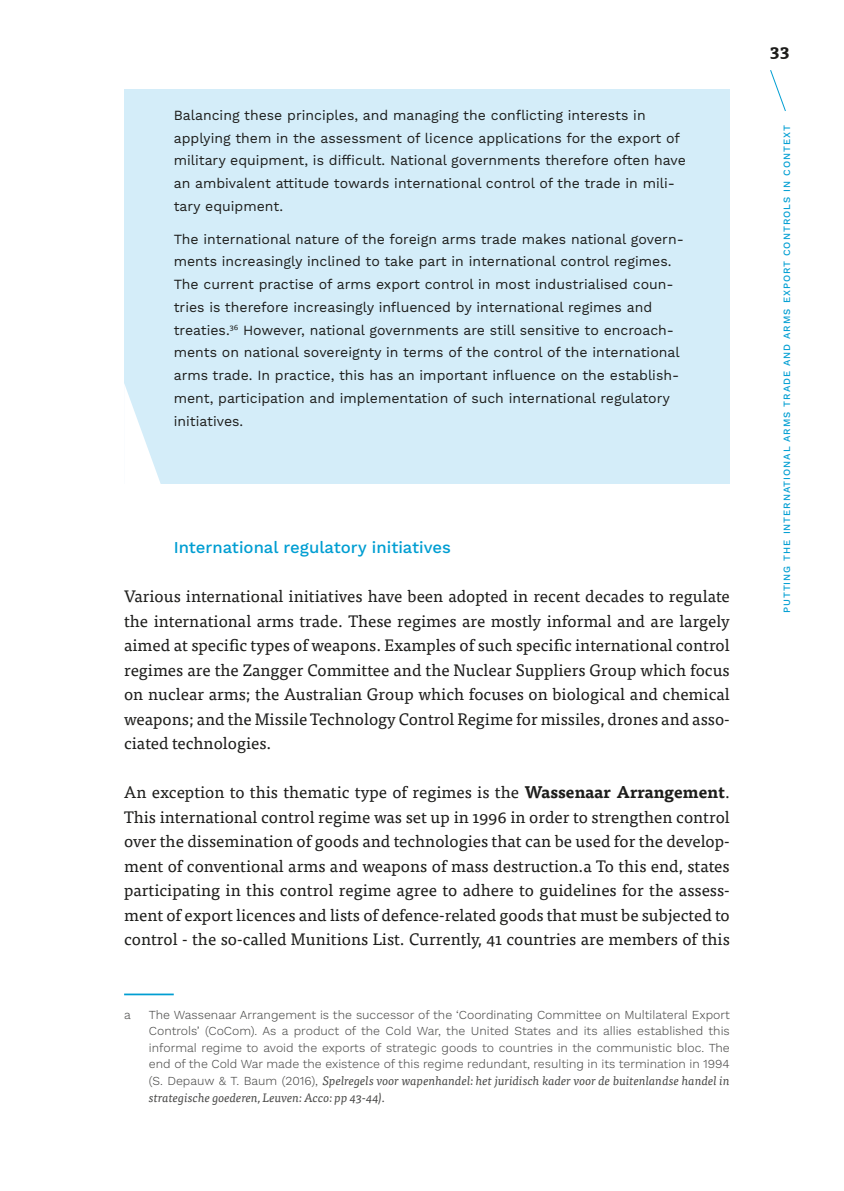
<style>
.page{position:relative;width:844px;height:1191px;background:#fff}
.page>*{position:absolute;margin:0;border:0;box-sizing:border-box;transform-origin:0 0}
.t1{font:700 17.5px "Tisa Pro";color:#1d1d1b}
.t2{font:16.62px/24.5px "Tisa Pro";color:#1d1d1b;text-align:justify}
.t3{font:500 16.62px "Work Sans";letter-spacing:-.01em;color:#009ed2}
.t4{font:14px/22.8px "Work Sans";color:#1d1d1b}
.t5{font:300 12.25px/16.6px "Work Sans";color:#4a4a49;text-align:justify}
.t6{font:italic 12.25px/16.6px "Tisa Pro";color:#4a4a49}
.t7{font:500 9.62px "Work Sans";letter-spacing:.1em;color:#009ed2}
.s1{font-weight:700}
.s2{font-family:"Work Sans";font-weight:300;font-style:normal}
</style>
<div class="page">
<svg style="left:770px;top:70px;width:16px;height:41px"></svg>
<div style="left:124px;top:89px;width:605px;height:395px;background:#d4edf9"></div>
<hr style="left:124px;top:993px;width:50px;height:2px;background:#009ed2">
<svg style="left:124px;top:384px;width:37px;height:100px"></svg>
<p class="t4" style="left:174px;top:104px;width:513px">Balancing these principles, and managing the conflicting interests in applying them in the assessment of licence applications for the export of military equipment, is difficult. National governments therefore often have an ambivalent attitude towards international control of the trade in mili&shy;tary equipment.</p>
<p class="t4" style="left:174px;top:228px;width:511px">The international nature of the foreign arms trade makes national govern&shy;ments increasingly inclined to take part in international control regimes.<br>The current practise of arms export control in most industrialised coun&shy;tries is therefore increasingly influenced by international regimes and treaties.<sup>36</sup> However, national governments are still sensitive to encroach&shy;ments on national sovereignty in terms of the control of the international arms trade. In practice, this has an important influence on the establish&shy;ment, participation and implementation of such international regulatory initiatives.</p>
<p class="t3" style="left:174px;top:538px;width:279px">I nternational regulatory initiatives</p>
<p class="t2" style="left:124px;top:583px;width:607px">Various international initiatives have been adopted in recent decades to regulate the international arms trade. These regimes are mostly informal and are largely aimed at specific types of weapons. Examples of such specific international control regimes are the Zangger Committee and the Nuclear Suppliers Group which focus on nuclear arms; the Australian Group which focuses on biological and chemical weapons; and the Missile Technology Control Regime for missiles, drones and asso&shy;ciated technologies.</p>
<p class="t2" style="left:124px;top:779px;width:607px">An exception to this thematic type of regimes is the <span class="s1">Wassenaar Arrangement</span>.<br>This international control regime was set up in 1996 in order to strengthen control over the dissemination of goods and technologies that can be used for the develop&shy;ment of conventional arms and weapons of mass destruction.a To this end, states participating in this control regime agree to adhere to guidelines for the assess&shy;ment of export licences and lists of defence-related goods that must be subjected to control - the so-called Munitions List. Currently, 41 countries are members of this</p>
<p class="t5" style="left:124px;top:1006px;width:8px">a</p>
<p class="t5" style="left:149px;top:1006px;width:582px">The Wassenaar Arrangement is the successor of the ‘Coordinating Committee on Multilateral Export Controls’ (CoCom). As a product of the Cold War, the United States and its allies established this informal regime to avoid the exports of strategic goods to countries in the communistic bloc. The end of the Cold War made the existence of this regime redundant, resulting in its termination in 1994</p>
<p class="t6" style="left:149px;top:1071px;width:582px"><span class="s2">(S. Depauw &amp; T. Baum (2016),</span> Spelregels voor wapenhandel: het juridisch kader voor de buitenlandse handel in strategische goederen, Leuven: Acco: pp 43-44).</p>
<p class="t1" style="left:770px;top:37px;width:22px">33</p>
<p class="t7" style="left:781px;top:613px;width:489px;rotate:-90deg">Putting the international arms trade and arms export controls in context</p>
</div>
